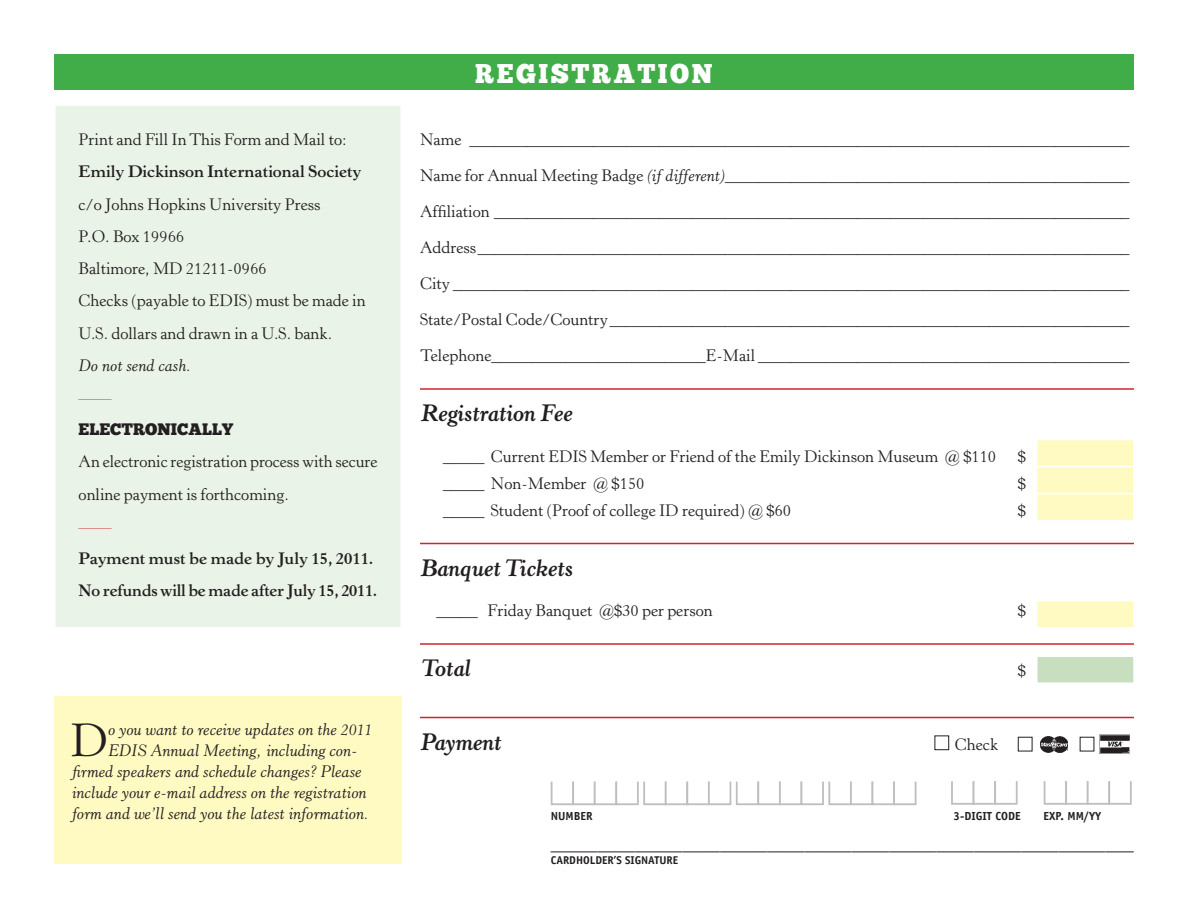
<style>
.page{position:relative;width:1188px;height:918px;background:#fff}
.page>*{position:absolute;margin:0;border:0;box-sizing:border-box;transform-origin:0 0}
.t1{font:46.35px "Horley Old Style";color:#231f20}
.t2{font:27px "Chunk Five";letter-spacing:.1em;color:#fff;scale:.95 1}
.t3{font:italic 700 24px "Horley Old Style";letter-spacing:-.02em;color:#231f20;scale:.95 1}
.t4{font:18.75px "Minion Pro";color:#231f20}
.t5{font:16.5px/36px "Horley Old Style";color:#231f20}
.t6{font:italic 16.5px "Horley Old Style";color:#231f20}
.t7{font:700 16.5px/32.2px "Horley Old Style";color:#231f20}
.t8{font:16.5px "Chunk Five";color:#231f20}
.t9{font:16.5px "Horley Old Style";color:#d2232a}
.t10{font:700 11.7px "Officina Sans";color:#231f20}
.t11{font:700 11.25px "Officina Sans";color:#231f20}
.s1{font-style:italic}
</style>
<div class="page">
<div style="left:54px;top:697px;width:348px;height:167px;background:#fffac2"></div>
<hr style="left:420px;top:388px;width:714px;height:2px;background:#d2232a">
<hr style="left:420px;top:543px;width:714px;height:1px;background:#d2232a">
<hr style="left:420px;top:643px;width:714px;height:2px;background:#d2232a">
<hr style="left:420px;top:717px;width:714px;height:1px;background:#d2232a">
<div style="left:1036px;top:439px;width:99px;height:28px;background:#fffac2;border:2px solid #fff"></div>
<div style="left:1036px;top:600px;width:99px;height:28px;background:#fffac2;border:2px solid #fff"></div>
<div style="left:1036px;top:656px;width:99px;height:28px;background:#c7dfbf;border:2px solid #fff"></div>
<div style="left:54px;top:104px;width:348px;height:524px;background:#eaf3e7;border:2px solid #fff"></div>
<div style="left:1036px;top:466px;width:99px;height:28px;background:#fffac2;border:2px solid #fff"></div>
<div style="left:1036px;top:493px;width:99px;height:28px;background:#fffac2;border:2px solid #fff"></div>
<div style="left:54px;top:54px;width:1080px;height:36px;background:#41ad49"></div>
<div style="left:551px;top:781px;width:23px;height:24px;background:#fff;border:2px solid #bcbec0"></div>
<div style="left:572px;top:781px;width:24px;height:24px;background:#fff;border:2px solid #bcbec0"></div>
<div style="left:594px;top:781px;width:23px;height:24px;background:#fff;border:2px solid #bcbec0"></div>
<div style="left:615px;top:781px;width:24px;height:24px;background:#fff;border:2px solid #bcbec0"></div>
<div style="left:643px;top:781px;width:24px;height:24px;background:#fff;border:2px solid #bcbec0"></div>
<div style="left:665px;top:781px;width:23px;height:24px;background:#fff;border:2px solid #bcbec0"></div>
<div style="left:686px;top:781px;width:24px;height:24px;background:#fff;border:2px solid #bcbec0"></div>
<div style="left:708px;top:781px;width:23px;height:24px;background:#fff;border:2px solid #bcbec0"></div>
<div style="left:736px;top:781px;width:23px;height:24px;background:#fff;border:2px solid #bcbec0"></div>
<div style="left:757px;top:781px;width:24px;height:24px;background:#fff;border:2px solid #bcbec0"></div>
<div style="left:779px;top:781px;width:23px;height:24px;background:#fff;border:2px solid #bcbec0"></div>
<div style="left:801px;top:781px;width:23px;height:24px;background:#fff;border:2px solid #bcbec0"></div>
<div style="left:828px;top:781px;width:24px;height:24px;background:#fff;border:2px solid #bcbec0"></div>
<div style="left:850px;top:781px;width:23px;height:24px;background:#fff;border:2px solid #bcbec0"></div>
<div style="left:872px;top:781px;width:23px;height:24px;background:#fff;border:2px solid #bcbec0"></div>
<div style="left:893px;top:781px;width:24px;height:24px;background:#fff;border:2px solid #bcbec0"></div>
<div style="left:1018px;top:737px;width:14px;height:14px;border:1px solid #231f20"></div>
<img style="left:1040px;top:736px;width:28px;height:17px">
<img style="left:1099px;top:735px;width:31px;height:19px">
<div style="left:951px;top:780px;width:23px;height:25px;background:#fff;border:2px solid #bcbec0"></div>
<div style="left:973px;top:780px;width:23px;height:25px;background:#fff;border:2px solid #bcbec0"></div>
<div style="left:994px;top:780px;width:24px;height:25px;background:#fff;border:2px solid #bcbec0"></div>
<div style="left:1044px;top:780px;width:23px;height:25px;background:#fff;border:2px solid #bcbec0"></div>
<div style="left:1065px;top:780px;width:24px;height:25px;background:#fff;border:2px solid #bcbec0"></div>
<div style="left:1087px;top:780px;width:23px;height:25px;background:#fff;border:2px solid #bcbec0"></div>
<div style="left:1108px;top:780px;width:24px;height:25px;background:#fff;border:2px solid #bcbec0"></div>
<div style="left:935px;top:736px;width:14px;height:14px;border:1px solid #231f20"></div>
<p class="t5" style="left:79px;top:122px;width:269px">Print and Fill In This Form and Mail to:</p>
<p class="t7" style="left:79px;top:156px;width:284px">Emily Dickinson International Society</p>
<p class="t5" style="left:79px;top:188px;width:289px;line-height:32.2px">c/o Johns Hopkins University Press<br>P.O. Box 19966<br>Baltimore, MD 21211-0966<br>Checks (payable to EDIS) must be made in<br>U.S. dollars and drawn in a U.S. bank.</p>
<p class="t6" style="left:79px;top:355px;width:114px">Do not send cash.</p>
<p class="t9" style="left:79px;top:388px;width:34px">——</p>
<p class="t8" style="left:79px;top:422px;width:156px">ELECTRONICALLY</p>
<p class="t5" style="left:79px;top:446px;width:300px;line-height:32.2px">An electronic registration process with secure online payment is forthcoming.</p>
<p class="t9" style="left:79px;top:516px;width:34px">——</p>
<p class="t7" style="left:79px;top:542px;width:300px">Payment must be made by July 15, 2011.<br>No refunds will be made after July 15, 2011.</p>
<h1 class="t1" style="left:70px;top:713px;width:39px">D</h1>
<p class="t6" style="left:108px;top:719px;width:266px">o you want to receive updates on the 2011</p>
<p class="t6" style="left:108px;top:740px;width:251px">EDIS Annual Meeting, including con-</p>
<p class="t6" style="left:72px;top:761px;width:291px">firmed speakers and schedule changes? Please</p>
<p class="t6" style="left:72px;top:782px;width:296px">include your e-mail address on the registration</p>
<p class="t6" style="left:72px;top:803px;width:298px">form and we’ll send you the latest information.</p>
<h2 class="t2" style="left:475px;top:60px;width:251px">REGISTRATION</h2>
<p class="t5" style="left:420px;top:122px;width:711px;text-align:justify">Name ________________________________________________________________________________ Name for Annual Meeting Badge <span class="s1">(if different)</span>_________________________________________________ Affiliation _____________________________________________________________________________ Address_______________________________________________________________________________ City __________________________________________________________________________________ State/Postal Code/Country_______________________________________________________________ Telephone__________________________E-Mail _____________________________________________</p>
<h3 class="t3" style="left:420px;top:398px;width:162px">Registration Fee</h3>
<p class="t5" style="left:443px;top:439px;width:555px">_____ Current EDIS Member or Friend of the Emily Dickinson Museum @ $110</p>
<p class="t5" style="left:1018px;top:439px;width:10px">$</p>
<p class="t5" style="left:443px;top:466px;width:203px">_____ Non-Member @ $150</p>
<p class="t5" style="left:1018px;top:466px;width:10px">$</p>
<p class="t5" style="left:443px;top:493px;width:349px">_____ Student (Proof of college ID required) @ $60</p>
<p class="t5" style="left:1018px;top:493px;width:10px">$</p>
<h3 class="t3" style="left:420px;top:553px;width:162px">Banquet Tickets</h3>
<p class="t5" style="left:436px;top:593px;width:278px">_____ Friday Banquet @$30 per person</p>
<p class="t5" style="left:1018px;top:593px;width:10px">$</p>
<h3 class="t3" style="left:420px;top:653px;width:54px">Total</h3>
<p class="t5" style="left:1018px;top:653px;width:10px">$</p>
<h3 class="t3" style="left:420px;top:727px;width:87px">Payment</h3>
<p class="t5" style="left:955px;top:726px;width:45px">Check</p>
<p class="t10" style="left:551px;top:809px;width:43px">NUMBER</p>
<p class="t10" style="left:954px;top:809px;width:69px">3-DIGIT CODE</p>
<p class="t10" style="left:1044px;top:809px;width:59px">EXP. MM/YY</p>
<p class="t4" style="left:551px;top:832px;width:585px">______________________________________________________________</p>
<p class="t11" style="left:551px;top:853px;width:129px">CARDHOLDER’S SIGNATURE</p>
</div>
